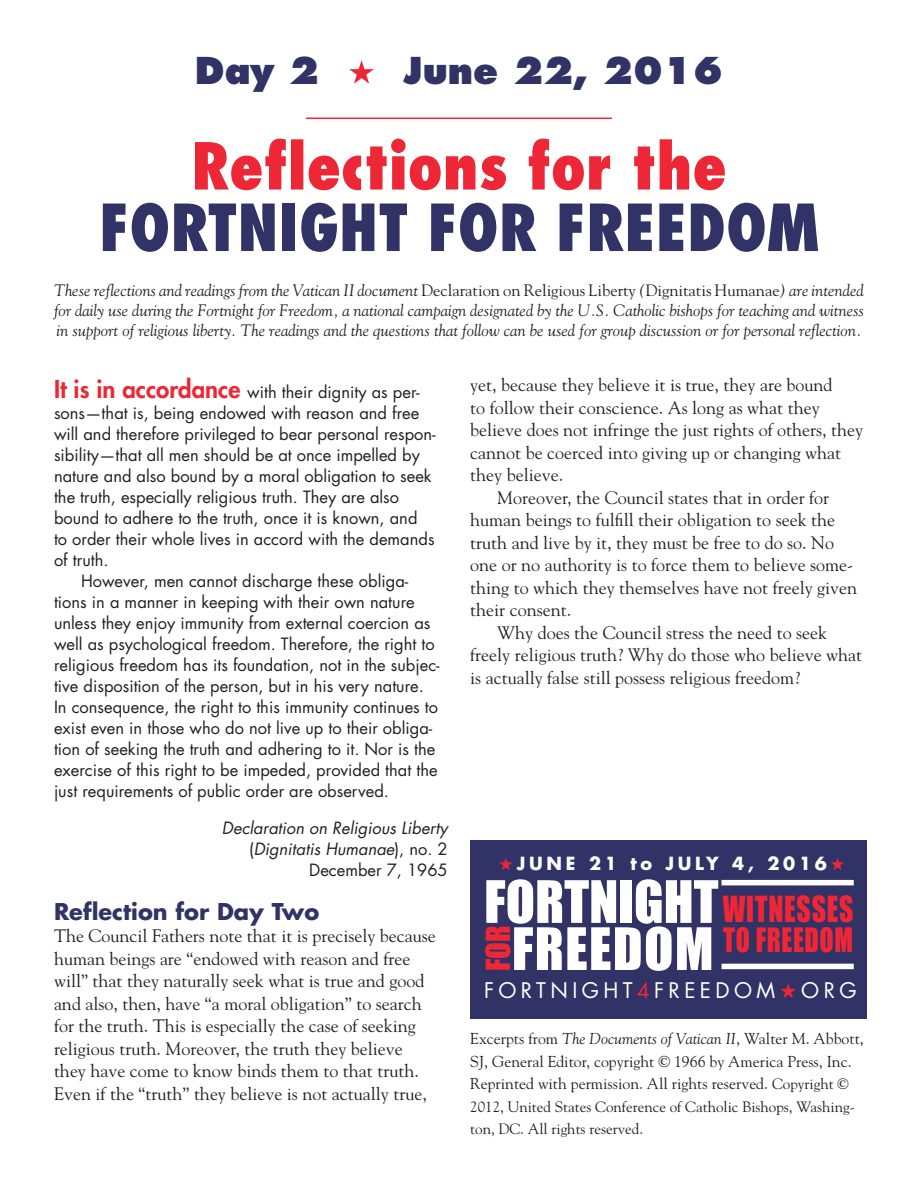
<style>
.page{position:relative;width:918px;height:1188px;background:#fff}
.page>*{position:absolute;margin:0;border:0;box-sizing:border-box;transform-origin:0 0}
.t1{font:800 condensed 63px "Futura Std";color:#313265}
.t2{font:800 condensed 63px "Futura Std";color:#ed2736}
.t3{font:54px "Impact";color:#fff}
.t4{font:800 36px "Futura Std";color:#313265}
.t5{font:33px "Impact";letter-spacing:.025em;color:#ed2736;scale:.84 1}
.t6{font:30.9px "Impact";letter-spacing:.025em;color:#ed2736;scale:.84 1}
.t7{font:30.6px "Impact";color:#ed2736}
.t8{font:700 22.5px "Futura Std";color:#313265}
.t9{font:21px "Futura";letter-spacing:.21em;color:#fff}
.t10{font:18px/22.5px "Goudy Std";color:#231f20}
.t11{font:700 17.7px "Futura Std";letter-spacing:.21em;color:#fff}
.t12{font:16.5px "Futura Std";color:#231f20}
.t13{font:italic 16.5px/19.8px "Goudy Std";color:#231f20;text-align:justify}
.t14{font:italic 16.5px/21px "Futura Std";color:#231f20;text-align:right}
.t15{font:15.75px/22.5px "Goudy Std";color:#231f20}
.t16{font:15px/22.5px "Goudy Std";color:#231f20}
.s1{font-style:normal}
.s2{font-weight:800;font-size:24px;color:#ed2736}
.s3{color:#ed2736}
.s4{font-style:italic}
.s5{font-size:15px}
</style>
<div class="page">
<hr style="left:306px;top:118px;width:306px;height:1px;background:#ed2736">
<div style="left:470px;top:840px;width:397px;height:179px;background:#313265"></div>
<div style="left:722px;top:880px;width:132px;height:5px;background:#fff"></div>
<div style="left:722px;top:964px;width:132px;height:5px;background:#fff"></div>
<svg style="left:349px;top:60px;width:25px;height:24px"></svg>
<h3 class="t4" style="left:195px;top:47px;width:126px">Day 2</h3>
<h3 class="t4" style="left:404px;top:47px;width:321px">June 22, 2016</h3>
<h1 class="t2" style="left:191px;top:127px;width:537px">Reflections for the</h1>
<h1 class="t1" style="left:99px;top:188px;width:721px">FORTNIGHT FOR FREEDOM</h1>
<p class="t13" style="left:54px;top:281px;width:812px">These reflections and readings from the Vatican II document <span class="s1">Declaration on Religious Liberty</span> (<span class="s1">Dignitatis Humanae</span>) are intended for daily use during the Fortnight for Freedom, a national campaign designated by the U.S. Catholic bishops for teaching and witness in support of religious liberty. The readings and the questions that follow can be used for group discussion or for personal reflection.</p>
<p class="t12" style="left:54px;top:381px;width:367px"><span class="s2">It is in accordance</span> with their dignity as per-</p>
<p class="t12" style="left:54px;top:402px;width:367px">sons—that is, being endowed with reason and free</p>
<p class="t12" style="left:54px;top:423px;width:383px">will and therefore privileged to bear personal respon-</p>
<p class="t12" style="left:54px;top:444px;width:367px">sibility—that all men should be at once impelled by</p>
<p class="t12" style="left:54px;top:465px;width:379px">nature and also bound by a moral obligation to seek</p>
<p class="t12" style="left:54px;top:486px;width:347px">the truth, especially religious truth. They are also</p>
<p class="t12" style="left:54px;top:507px;width:365px">bound to adhere to the truth, once it is known, and</p>
<p class="t12" style="left:54px;top:528px;width:382px">to order their whole lives in accord with the demands</p>
<p class="t12" style="left:54px;top:549px;width:56px">of truth.</p>
<p class="t12" style="left:81px;top:570px;width:329px">However, men cannot discharge these obliga-</p>
<p class="t12" style="left:54px;top:591px;width:362px">tions in a manner in keeping with their own nature</p>
<p class="t12" style="left:54px;top:612px;width:378px">unless they enjoy immunity from external coercion as</p>
<p class="t12" style="left:54px;top:633px;width:382px">well as psychological freedom. Therefore, the right to</p>
<p class="t12" style="left:54px;top:654px;width:387px">religious freedom has its foundation, not in the subjec-</p>
<p class="t12" style="left:54px;top:675px;width:371px">tive disposition of the person, but in his very nature.</p>
<p class="t12" style="left:54px;top:696px;width:386px">In consequence, the right to this immunity continues to</p>
<p class="t12" style="left:54px;top:717px;width:380px">exist even in those who do not live up to their obliga-</p>
<p class="t12" style="left:54px;top:738px;width:383px">tion of seeking the truth and adhering to it. Nor is the</p>
<p class="t12" style="left:54px;top:759px;width:385px">exercise of this right to be impeded, provided that the</p>
<p class="t12" style="left:54px;top:780px;width:336px">just requirements of public order are observed.</p>
<p class="t14" style="left:222px;top:818px;width:227px">Declaration on Religious Liberty <span class="s1">(</span>Dignitatis Humanae<span class="s1">), no. 2<br>December 7, 1965</span></p>
<p class="t8" style="left:54px;top:896px;width:267px">Reflection for Day Two</p>
<p class="t10" style="left:54px;top:925px;width:383px">The Council Fathers note that it is precisely because human beings are “endowed with reason and free will” that they naturally seek what is true and good and also, then, have “a moral obligation” to search for the truth. This is especially the case of seeking religious truth. Moreover, the truth they believe they have come to know binds them to that truth.<br>Even if the “truth” they believe is not actually true,</p>
<p class="t10" style="left:470px;top:374px;width:364px">yet, because they believe it is true, they are bound</p>
<p class="t10" style="left:470px;top:396px;width:351px">to follow their conscience. As long as what they</p>
<p class="t10" style="left:470px;top:419px;width:394px">believe does not infringe the just rights of others, they</p>
<p class="t10" style="left:470px;top:441px;width:372px">cannot be coerced into giving up or changing what</p>
<p class="t10" style="left:470px;top:464px;width:94px">they believe.</p>
<p class="t10" style="left:497px;top:486px;width:333px">Moreover, the Council states that in order for</p>
<p class="t10" style="left:470px;top:509px;width:366px">human beings to fulfill their obligation to seek the</p>
<p class="t10" style="left:470px;top:531px;width:365px">truth and live by it, they must be free to do so. No</p>
<p class="t10" style="left:470px;top:554px;width:384px">one or no authority is to force them to believe some-</p>
<p class="t10" style="left:470px;top:576px;width:388px">thing to which they themselves have not freely given</p>
<p class="t10" style="left:470px;top:599px;width:102px">their consent.</p>
<p class="t10" style="left:497px;top:621px;width:331px">Why does the Council stress the need to seek</p>
<p class="t10" style="left:470px;top:644px;width:393px">freely religious truth? Why do those who believe what</p>
<p class="t10" style="left:470px;top:666px;width:331px">is actually false still possess religious freedom?</p>
<p class="t11" style="left:499px;top:851px;width:348px"><span class="s3">★</span>JUNE 21 to JULY 4, 2016<span class="s3">★</span></p>
<h3 class="t5" style="left:723px;top:884px;width:157px">WITNESSES</h3>
<h3 class="t6" style="left:723px;top:916px;width:156px">TO FREEDOM</h3>
<h2 class="t3" style="left:484px;top:860px;width:236px">FORTNIGHT</h2>
<h3 class="t7" style="left:474px;top:971px;width:47px;rotate:-90deg">FOR</h3>
<h2 class="t3" style="left:535px;top:907px;width:180px">REEDOM</h2>
<p class="t9" style="left:484px;top:977px;width:374px">FORTNIGHT<span class="s3">4</span>FREEDOM<span class="s3">★</span>ORG</p>
<p class="t15" style="left:470px;top:1027px;width:395px">Excerpts from <span class="s4">The Documents of Vatican II</span>, Walter M. Abbott,<br>SJ, General Editor, copyright © 1966 by America Press, Inc.<br>Reprinted with permission. All rights reserved. <span class="s5">Copyright ©</span></p>
<p class="t16" style="left:470px;top:1095px;width:386px">2012, United States Conference of Catholic Bishops, Washing&shy;ton, DC. All rights reserved.</p>
</div>
